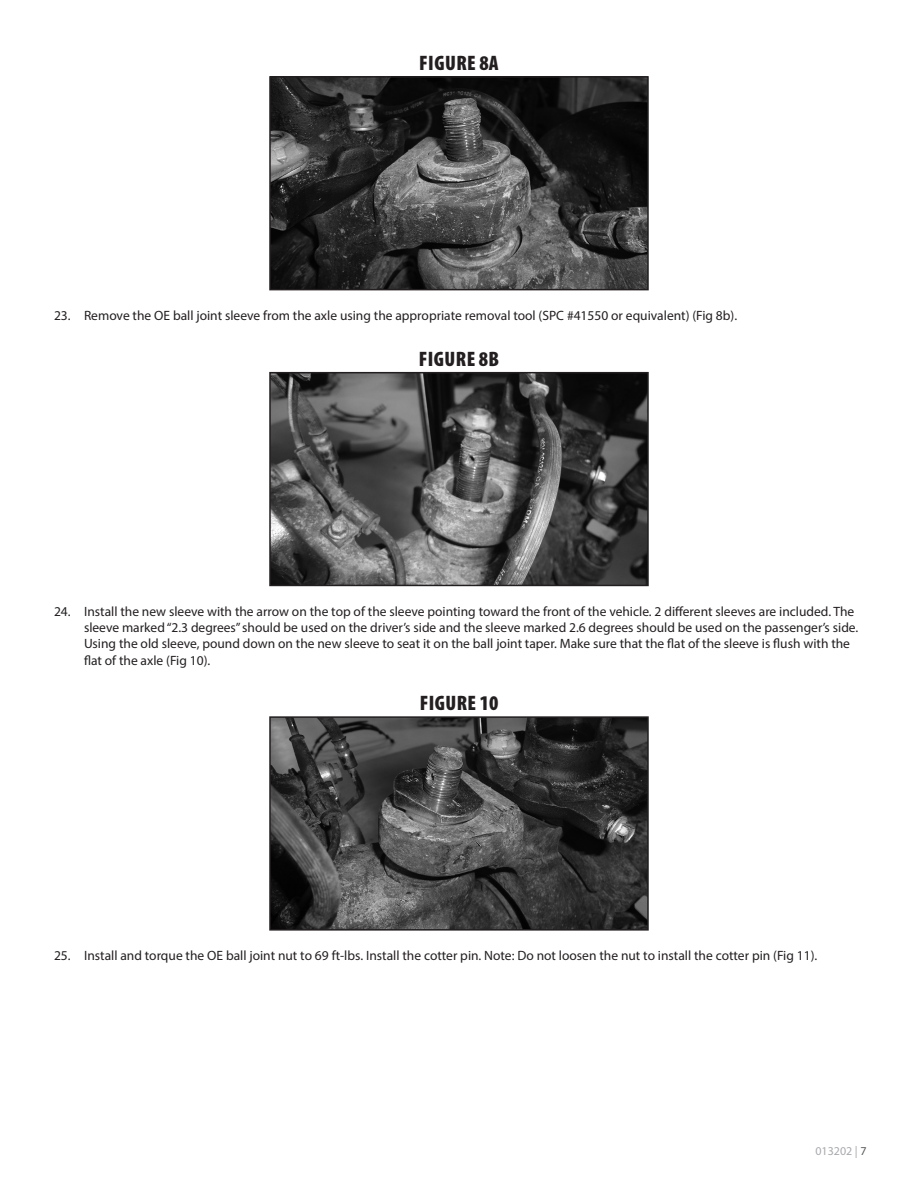
<style>
.page{position:relative;width:918px;height:1188px;background:#fff}
.page>*{position:absolute;margin:0;border:0;box-sizing:border-box;transform-origin:0 0}
.Photo-Caption{font:900 condensed 21px "Myriad Pro";letter-spacing:.02em;color:#231f20}
.t1{font:13.5px/16.2px "Myriad Pro";color:#231f20}
.t2{font:12px "Myriad Pro";color:#a8a9ad}
.s1{color:#57585a}
</style>
<div class="page">
<img style="left:272px;top:79px;width:374px;height:208px">
<div style="left:269px;top:76px;width:380px;height:214px;border:2px solid #231f20"></div>
<img style="left:272px;top:375px;width:374px;height:208px">
<div style="left:269px;top:372px;width:380px;height:214px;border:2px solid #231f20"></div>
<img style="left:272px;top:719px;width:374px;height:209px">
<div style="left:269px;top:716px;width:380px;height:215px;border:2px solid #231f20"></div>
<p class="Photo-Caption" style="left:419px;top:49px;width:81px">FIGURE 8A</p>
<p class="t1" style="left:54px;top:307px;width:685px">23. Remove the OE ball joint sleeve from the axle using the appropriate removal tool (SPC #41550 or equivalent) (Fig 8b).</p>
<p class="Photo-Caption" style="left:419px;top:345px;width:82px">FIGURE 8B</p>
<p class="t1" style="left:84px;top:603px;width:776px;text-indent:-30px">24. Install the new sleeve with the arrow on the top of the sleeve pointing toward the front of the vehicle. 2 different sleeves are included. The sleeve marked “2.3 degrees” should be used on the driver’s side and the sleeve marked 2.6 degrees should be used on the passenger’s side.<br>Using the old sleeve, pound down on the new sleeve to seat it on the ball joint taper. Make sure that the flat of the sleeve is flush with the flat of the axle (Fig 10).</p>
<p class="Photo-Caption" style="left:420px;top:689px;width:80px">FIGURE 10</p>
<p class="t1" style="left:54px;top:947px;width:765px">25. Install and torque the OE ball joint nut to 69 ft-lbs. Install the cotter pin. Note: Do not loosen the nut to install the cotter pin (Fig 11).</p>
<p class="t2" style="left:815px;top:1143px;width:53px">013202 | <span class="s1">7</span></p>
</div>
